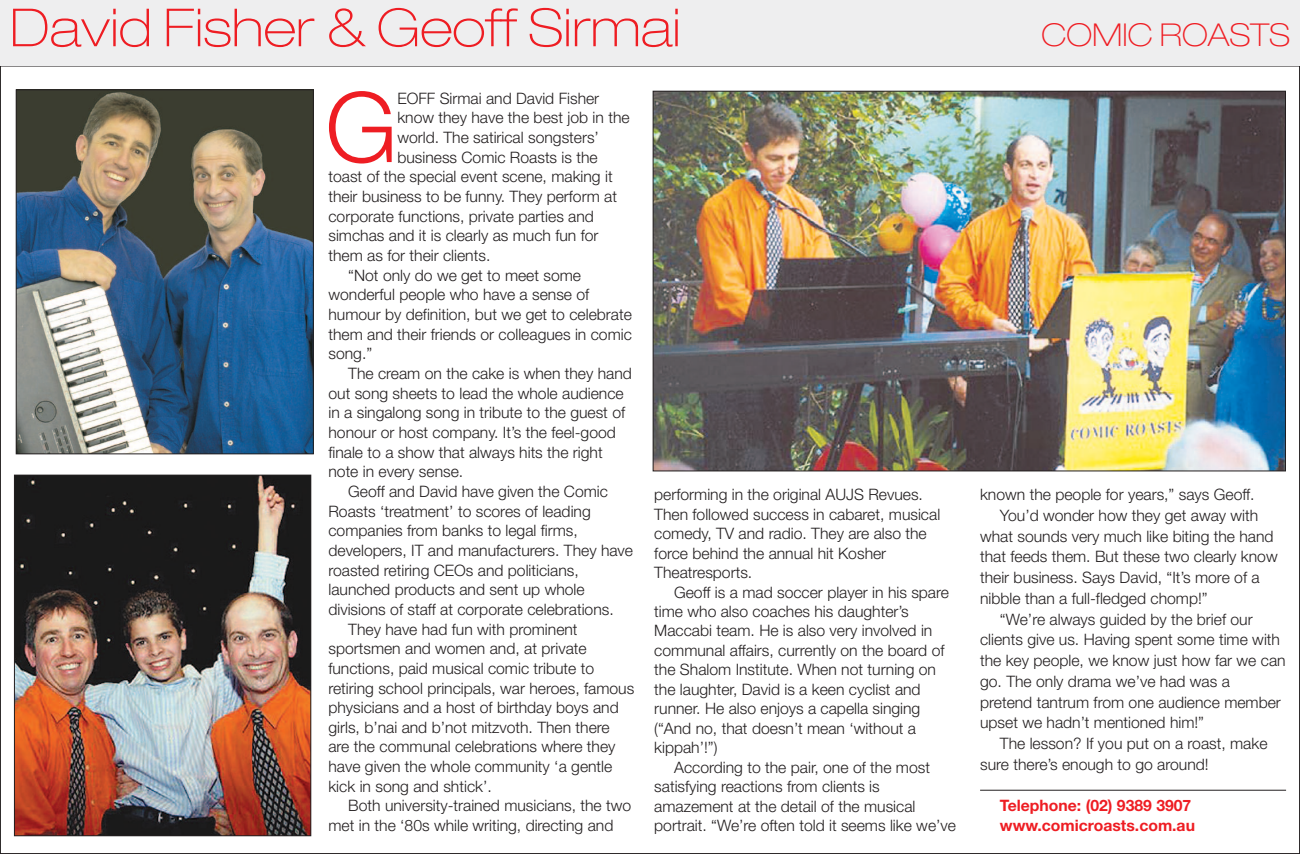
<style>
.page{position:relative;width:1300px;height:854px;background:#fff}
.page>*{position:absolute;margin:0;border:0;box-sizing:border-box;transform-origin:0 0}
.t1{font:300 97.3px "Helvetica Neue";color:#ee1d23}
.t2{font:100 expanded 52.5px "Helvetica Neue";color:#ee1d23}
.t3{font:100 expanded 31.5px "Helvetica Neue";color:#ee1d23}
.t4{font:300 15.75px/19.4px "Helvetica Neue";color:#231f20}
.t5{font:700 15.75px/20.7px "Helvetica Neue";color:#ee1d23}
</style>
<div class="page">
<hr style="left:980px;top:789px;width:306px;height:1px;background:#231f20">
<div style="left:0;top:0;width:1300px;height:66px;background:#eeeeef"></div>
<img style="left:18px;top:91px;width:294px;height:361px">
<div style="left:16px;top:89px;width:298px;height:365px;border:1px solid #231f20"></div>
<img style="left:655px;top:93px;width:629px;height:376px">
<img style="left:16px;top:476px;width:293px;height:357px">
<div style="left:14px;top:474px;width:297px;height:361px;border:1px solid #231f20"></div>
<h2 class="t2" style="left:10px;top:9px;width:672px">David Fisher &amp; Geoff Sirmai</h2>
<h1 class="t1" style="left:325px;top:92px;width:74px">G</h1>
<p class="t4" style="left:397px;top:90px;width:203px">EOFF Sirmai and David Fisher</p>
<p class="t4" style="left:397px;top:109px;width:234px">know they have the best job in the</p>
<p class="t4" style="left:397px;top:129px;width:203px">world. The satirical songsters’</p>
<p class="t4" style="left:397px;top:149px;width:202px">business Comic Roasts is the</p>
<p class="t4" style="left:328px;top:168px;width:286px">toast of the special event scene, making it</p>
<p class="t4" style="left:328px;top:188px;width:290px">their business to be funny. They perform at</p>
<p class="t4" style="left:328px;top:208px;width:267px">corporate functions, private parties and</p>
<p class="t4" style="left:328px;top:227px;width:272px">simchas and it is clearly as much fun for</p>
<p class="t4" style="left:328px;top:247px;width:163px">them as for their clients.</p>
<p class="t4" style="left:348px;top:267px;width:234px">“Not only do we get to meet some</p>
<p class="t4" style="left:328px;top:286px;width:262px">wonderful people who have a sense of</p>
<p class="t4" style="left:328px;top:306px;width:305px">humour by definition, but we get to celebrate</p>
<p class="t4" style="left:328px;top:326px;width:305px">them and their friends or colleagues in comic</p>
<p class="t4" style="left:328px;top:345px;width:45px">song.”</p>
<p class="t4" style="left:348px;top:365px;width:285px">The cream on the cake is when they hand</p>
<p class="t4" style="left:328px;top:384px;width:297px">out song sheets to lead the whole audience</p>
<p class="t4" style="left:328px;top:404px;width:298px">in a singalong song in tribute to the guest of</p>
<p class="t4" style="left:328px;top:424px;width:289px">honour or host company. It’s the feel-good</p>
<p class="t4" style="left:328px;top:443px;width:276px">finale to a show that always hits the right</p>
<p class="t4" style="left:328px;top:463px;width:136px">note in every sense.</p>
<p class="t4" style="left:348px;top:483px;width:261px">Geoff and David have given the Comic</p>
<p class="t4" style="left:328px;top:502px;width:264px">Roasts ‘treatment’ to scores of leading</p>
<p class="t4" style="left:328px;top:522px;width:251px">companies from banks to legal firms,</p>
<p class="t4" style="left:328px;top:542px;width:306px">developers, IT and manufacturers. They have</p>
<p class="t4" style="left:328px;top:561px;width:252px">roasted retiring CEOs and politicians,</p>
<p class="t4" style="left:328px;top:581px;width:258px">launched products and sent up whole</p>
<p class="t4" style="left:328px;top:600px;width:287px">divisions of staff at corporate celebrations.</p>
<p class="t4" style="left:348px;top:620px;width:231px">They have had fun with prominent</p>
<p class="t4" style="left:328px;top:640px;width:260px">sportsmen and women and, at private</p>
<p class="t4" style="left:328px;top:659px;width:267px">functions, paid musical comic tribute to</p>
<p class="t4" style="left:328px;top:679px;width:307px">retiring school principals, war heroes, famous</p>
<p class="t4" style="left:328px;top:699px;width:292px">physicians and a host of birthday boys and</p>
<p class="t4" style="left:328px;top:718px;width:283px">girls, b’nai and b’not mitzvoth. Then there</p>
<p class="t4" style="left:328px;top:738px;width:289px">are the communal celebrations where they</p>
<p class="t4" style="left:328px;top:758px;width:285px">have given the whole community ‘a gentle</p>
<p class="t4" style="left:328px;top:777px;width:165px">kick in song and shtick’.</p>
<p class="t4" style="left:348px;top:797px;width:284px">Both university-trained musicians, the two</p>
<p class="t4" style="left:328px;top:817px;width:286px">met in the ‘80s while writing, directing and</p>
<p class="t4" style="left:654px;top:486px;width:287px">performing in the original AUJS Revues.<br>Then followed success in cabaret, musical comedy, TV and radio. They are also the force behind the annual hit Kosher Theatresports.</p>
<p class="t4" style="left:654px;top:583px;width:296px;text-indent:20px">Geoff is a mad soccer player in his spare time who also coaches his daughter’s Maccabi team. He is also very involved in communal affairs, currently on the board of the Shalom Institute. When not turning on the laughter, David is a keen cyclist and runner. He also enjoys a capella singing (“And no, that doesn’t mean ‘without a kippah’!”)</p>
<p class="t4" style="left:654px;top:758px;width:303px;text-indent:20px">According to the pair, one of the most satisfying reactions from clients is amazement at the detail of the musical portrait. “We’re often told it seems like we’ve</p>
<h3 class="t3" style="left:1041px;top:24px;width:250px">COMIC ROASTS</h3>
<p class="t4" style="left:980px;top:486px;width:276px">known the people for years,” says Geoff.</p>
<p class="t4" style="left:1000px;top:507px;width:260px">You’d wonder how they get away with</p>
<p class="t4" style="left:980px;top:527px;width:295px">what sounds very much like biting the hand</p>
<p class="t4" style="left:980px;top:548px;width:299px">that feeds them. But these two clearly know</p>
<p class="t4" style="left:980px;top:569px;width:281px">their business. Says David, “It’s more of a</p>
<p class="t4" style="left:980px;top:590px;width:229px">nibble than a full-fledged chomp!”</p>
<p class="t4" style="left:1000px;top:610px;width:254px">“We’re always guided by the brief our</p>
<p class="t4" style="left:980px;top:631px;width:301px">clients give us. Having spent some time with</p>
<p class="t4" style="left:980px;top:652px;width:307px">the key people, we know just how far we can</p>
<p class="t4" style="left:980px;top:672px;width:251px">go. The only drama we’ve had was a</p>
<p class="t4" style="left:980px;top:693px;width:302px">pretend tantrum from one audience member</p>
<p class="t4" style="left:980px;top:714px;width:225px">upset we hadn’t mentioned him!”</p>
<p class="t4" style="left:1000px;top:735px;width:269px">The lesson? If you put on a roast, make</p>
<p class="t4" style="left:980px;top:755px;width:230px">sure there’s enough to go around!</p>
<p class="t5" style="left:1000px;top:795px;width:197px">Telephone: (02) 9389 3907 www.comicroasts.com.au</p>
</div>
